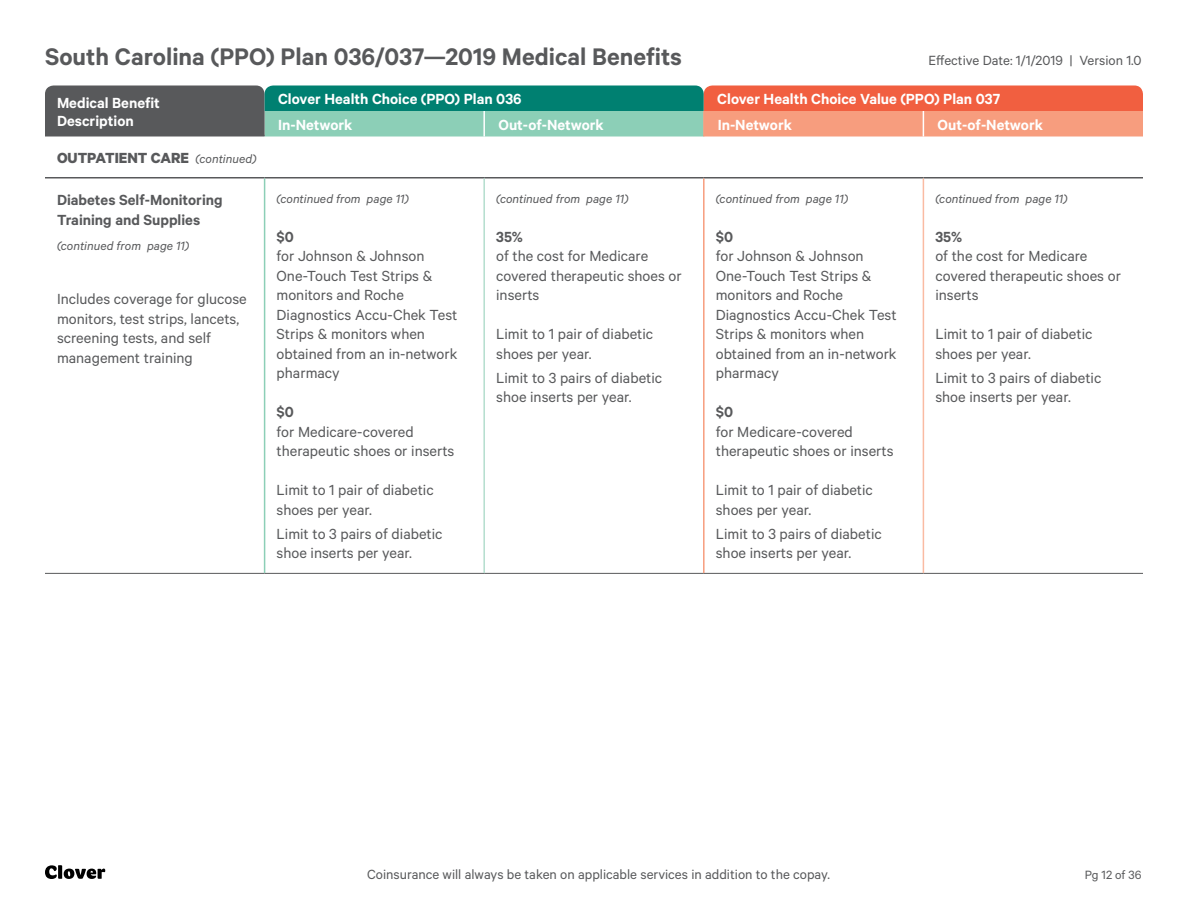
<style>
.page{position:relative;width:1188px;height:918px;background:#fff}
.page>*{position:absolute;margin:0;border:0;box-sizing:border-box;transform-origin:0 0}
.t1{font:600 27px "Calibre";color:#58595b}
.t2{font:16.5px/19.5px "Calibre";color:#58595b}
.t3{font:600 16.5px/18px "Calibre";color:#fff}
.t4{font:600 16.5px/19.5px "Calibre";color:#58595b}
.t5{font:700 16.5px "Calibre";color:#58595b}
.t6{font:15px "Calibre";color:#58595b}
.t7{font:italic 13.5px "Calibre";letter-spacing:.005em;color:#58595b}
.t8{font:13.5px "Calibre";color:#58595b}
.s1{font-weight:400;font-style:italic;font-size:13.5px}
</style>
<div class="page">
<svg style="left:45px;top:865px;width:60px;height:14px"></svg>
<hr style="left:45px;top:177px;width:220px;height:1px;background:#58595b">
<hr style="left:265px;top:177px;width:219px;height:1px;background:#58595b">
<hr style="left:484px;top:177px;width:220px;height:1px;background:#58595b">
<hr style="left:704px;top:177px;width:219px;height:1px;background:#58595b">
<hr style="left:923px;top:177px;width:220px;height:1px;background:#58595b">
<hr style="left:45px;top:573px;width:220px;height:1px;background:#58595b">
<hr style="left:265px;top:573px;width:219px;height:1px;background:#58595b">
<hr style="left:484px;top:573px;width:220px;height:1px;background:#58595b">
<hr style="left:704px;top:573px;width:219px;height:1px;background:#58595b">
<hr style="left:923px;top:573px;width:220px;height:1px;background:#58595b">
<hr style="left:703px;top:178px;width:2px;height:395px;background:#f79d7e">
<hr style="left:264px;top:178px;width:1px;height:395px;background:#8ccfb7">
<hr style="left:923px;top:178px;width:1px;height:395px;background:#fabba3">
<hr style="left:483px;top:178px;width:2px;height:395px;background:#b4dece">
<svg style="left:45px;top:86px;width:1098px;height:50px;background:#8f8773"></svg>
<h1 class="t1" style="left:45px;top:41px;width:639px">South Carolina (PPO) Plan 036/037—2019 Medical Benefits</h1>
<p class="t6" style="left:928px;top:52px;width:215px">Effective Date: 1/1/2019 | Version 1.0</p>
<p class="t3" style="left:57px;top:94px;width:104px">Medical Benefit<br>Description</p>
<p class="t3" style="left:278px;top:90px;width:245px">Clover Health Choice (PPO) Plan 036</p>
<p class="t3" style="left:717px;top:90px;width:284px">Clover Health Choice Value (PPO) Plan 037</p>
<p class="t3" style="left:278px;top:115px;width:76px">In-Network</p>
<p class="t3" style="left:498px;top:115px;width:107px">Out-of-Network</p>
<p class="t3" style="left:718px;top:115px;width:76px">In-Network</p>
<p class="t3" style="left:938px;top:115px;width:107px">Out-of-Network</p>
<p class="t5" style="left:57px;top:148px;width:201px">OUTPATIENT CARE <span class="s1">(continued)</span></p>
<p class="t4" style="left:57px;top:190px;width:167px">Diabetes Self-Monitoring<br>Training and Supplies</p>
<p class="t7" style="left:57px;top:238px;width:134px">(continued from page 11)</p>
<p class="t2" style="left:57px;top:289px;width:191px">Includes coverage for glucose monitors, test strips, lancets, screening tests, and self management training</p>
<p class="t7" style="left:277px;top:191px;width:134px">(continued from page 11)</p>
<p class="t4" style="left:277px;top:227px;width:19px">$0</p>
<p class="t2" style="left:277px;top:246px;width:182px">for Johnson &amp; Johnson<br>One-Touch Test Strips &amp; monitors and Roche<br>Diagnostics Accu-Chek Test<br>Strips &amp; monitors when obtained from an in-network pharmacy</p>
<p class="t4" style="left:277px;top:402px;width:19px">$0</p>
<p class="t2" style="left:277px;top:421px;width:179px">for Medicare-covered therapeutic shoes or inserts</p>
<p class="t2" style="left:277px;top:480px;width:159px">Limit to 1 pair of diabetic shoes per year.</p>
<p class="t2" style="left:277px;top:523px;width:168px">Limit to 3 pairs of diabetic shoe inserts per year.</p>
<p class="t7" style="left:496px;top:191px;width:134px">(continued from page 11)</p>
<p class="t4" style="left:496px;top:227px;width:28px">35%</p>
<p class="t2" style="left:496px;top:246px;width:187px">of the cost for Medicare covered therapeutic shoes or inserts</p>
<p class="t2" style="left:496px;top:324px;width:159px">Limit to 1 pair of diabetic shoes per year.</p>
<p class="t2" style="left:496px;top:367px;width:168px">Limit to 3 pairs of diabetic shoe inserts per year.</p>
<p class="t7" style="left:716px;top:191px;width:134px">(continued from page 11)</p>
<p class="t4" style="left:716px;top:227px;width:19px">$0</p>
<p class="t2" style="left:716px;top:246px;width:182px">for Johnson &amp; Johnson<br>One-Touch Test Strips &amp; monitors and Roche<br>Diagnostics Accu-Chek Test<br>Strips &amp; monitors when obtained from an in-network pharmacy</p>
<p class="t4" style="left:716px;top:402px;width:19px">$0</p>
<p class="t2" style="left:716px;top:421px;width:179px">for Medicare-covered therapeutic shoes or inserts</p>
<p class="t2" style="left:716px;top:480px;width:159px">Limit to 1 pair of diabetic shoes per year.</p>
<p class="t2" style="left:716px;top:523px;width:168px">Limit to 3 pairs of diabetic shoe inserts per year.</p>
<p class="t7" style="left:935px;top:191px;width:134px">(continued from page 11)</p>
<p class="t4" style="left:935px;top:227px;width:28px">35%</p>
<p class="t2" style="left:935px;top:246px;width:187px">of the cost for Medicare covered therapeutic shoes or inserts</p>
<p class="t2" style="left:935px;top:324px;width:159px">Limit to 1 pair of diabetic shoes per year.</p>
<p class="t2" style="left:935px;top:367px;width:168px">Limit to 3 pairs of diabetic shoe inserts per year.</p>
<p class="t6" style="left:367px;top:866px;width:464px">Coinsurance will always be taken on applicable services in addition to the copay.</p>
<p class="t8" style="left:1085px;top:867px;width:58px">Pg 12 of 36</p>
</div>
